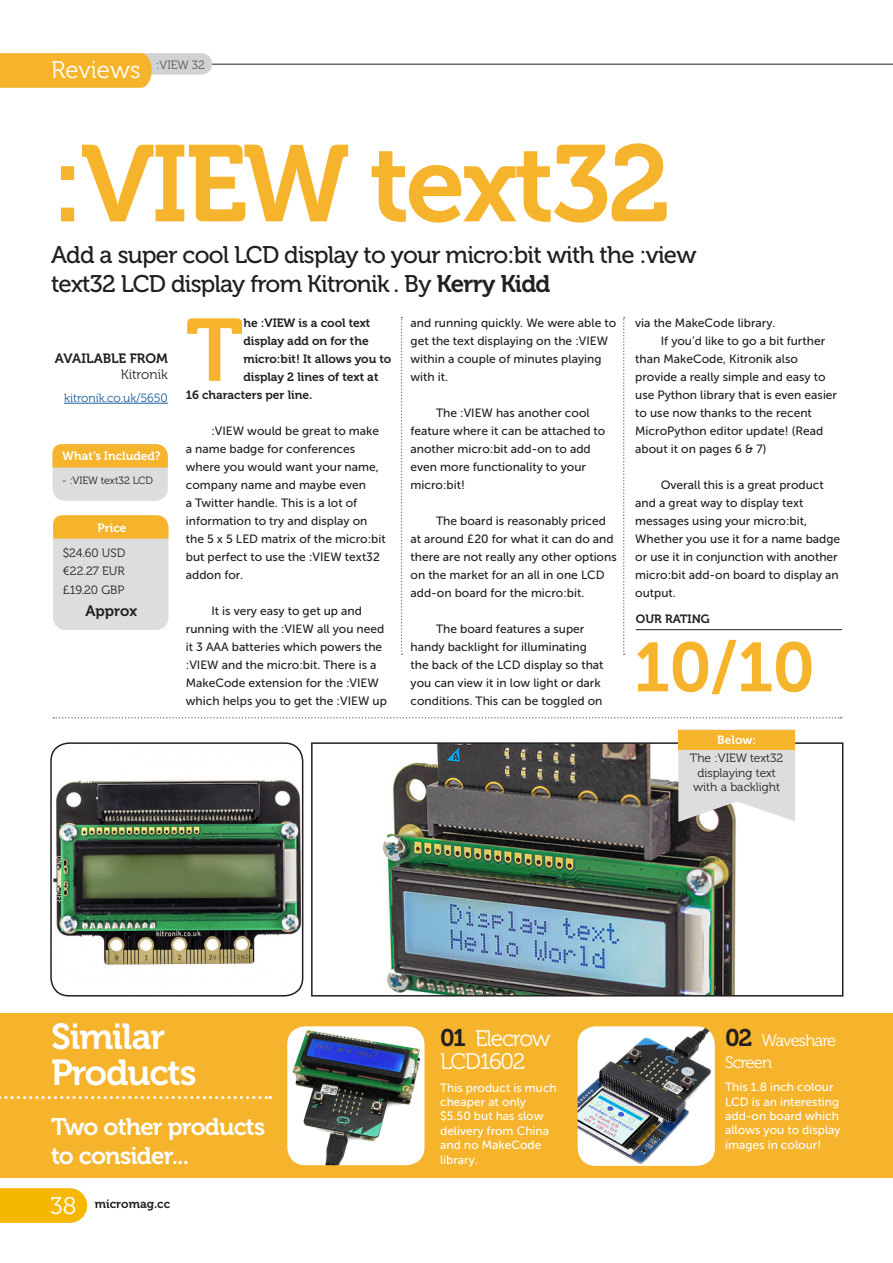
<style>
.page{position:relative;width:893px;height:1263px;background:#fff}
.page>*{position:absolute;margin:0;border:0;box-sizing:border-box;transform-origin:0 0}
.Lead_Headline{font:108px "Museo 700";letter-spacing:-.03em;color:#f5b42b}
.Lead_1st_Par{font:88.05px "Museo 700";color:#f5b42b}
.Pullout_Quote{font:69px "Museo 700";color:#f5b42b}
.Downpage_Headline{font:36px/36px "Museo 700";letter-spacing:-.03em;color:#fff}
.Underline{font:24px/28.8px "Museo 500";letter-spacing:-.03em;color:#231f20}
.t1{font:24px/28.8px "Museo 700";letter-spacing:-.03em;color:#fff}
.t2{font:24px "Museo 300";color:#fff}
.List_Heading_-_White{font:22.5px/22.2px "Museo 300";letter-spacing:-.055em;color:#fff}
.List_Heading_-_White-2{font:16.5px/22.2px "Museo 300";letter-spacing:-.05em;color:#fff}
.Stats_-_Panel{font:15px "Museo 700";color:#231f20}
.t3{font:13.5px "Museo 700";color:#231f20}
.Stats_Body{font:13.5px "Museo 300";color:#231f20}
.Lead_-_Body{font:12px/18px "Museo Sans 500";color:#231f20}
.Downpage_-_Body_-_Wh{font:12px/14.4px "Museo Sans 500";color:#fff}
.Lead_1st_Par-2{font:12px "Museo 700";color:#231f20}
.Stats_-_Panel-2{font:12px/14.4px "Museo 300";color:#231f20;text-align:center}
.t4{font:12px "Museo 700";color:#fff}
.Stats_Body-2{font:12px "Museo 300";color:#175d9e}
.t5{font:12px "Museo 300";color:#57585a}
.Stats_-_Panel-3{font:10.5px "Museo 300";color:#231f20}
.s1{font-family:"Museo 700"}
.s2{font-family:"Museo 700";font-size:24px;color:#231f20}
</style>
<div class="page">
<img style="left:51px;top:743px;width:252px;height:253px">
<div style="left:50px;top:742px;width:253px;height:254px;border:2px solid #231f20;border-radius:18px"></div>
<div style="left:53px;top:444px;width:115px;height:57px;background:#dcdddf;border-radius:13px"></div>
<svg style="left:53px;top:444px;width:115px;height:24px;background:#f4b633"></svg>
<hr style="left:64px;top:403px;width:104px;height:1px;background:#175d9e">
<hr style="left:636px;top:629px;width:206px;height:1px;background:#231f20">
<img style="left:382px;top:745px;width:354px;height:248px">
<div style="left:311px;top:742px;width:532px;height:254px;border:2px solid #231f20"></div>
<div style="left:0;top:1013px;width:893px;height:165px;background:#f5b42b"></div>
<svg style="left:678px;top:729px;width:117px;height:93px;background:#d9d9db"></svg>
<div style="left:678px;top:730px;width:117px;height:20px;background:#f5b42b"></div>
<hr style="left:5px;top:64px;width:888px;height:1px;background:#231f20">
<svg style="left:0;top:53px;width:212px;height:35px;background:#efc263"></svg>
<img style="left:287px;top:1026px;width:137px;height:139px">
<img style="left:578px;top:1026px;width:137px;height:140px">
<svg style="left:0;top:1096px;width:271px;height:3px"></svg>
<svg style="left:401px;top:317px;width:1px;height:338px"></svg>
<svg style="left:623px;top:317px;width:2px;height:338px"></svg>
<svg style="left:53px;top:717px;width:789px;height:1px"></svg>
<div style="left:53px;top:515px;width:115px;height:115px;background:#dcdddf;border-radius:13px"></div>
<svg style="left:53px;top:515px;width:115px;height:24px;background:#f4b633"></svg>
<svg style="left:0;top:1188px;width:87px;height:35px;background:#f5ba0c"></svg>
<p class="t2" style="left:51px;top:56px;width:91px">Reviews</p>
<p class="t5" style="left:156px;top:58px;width:50px">:VIEW 32</p>
<p class="Lead_Headline" style="left:51px;top:124px;width:621px">:VIEW text32</p>
<p class="Underline" style="left:51px;top:241px;width:647px">Add a super cool LCD display to your micro:bit with the :view text32 LCD display from Kitronik . By <span class="s1">Kerry Kidd</span></p>
<p class="t3" style="left:55px;top:351px;width:115px">AVAILABLE FROM</p>
<p class="Stats_Body" style="left:121px;top:367px;width:49px">Kitronik</p>
<p class="Stats_Body-2" style="left:64px;top:391px;width:105px">kitronik.co.uk/5650</p>
<p class="t4" style="left:62px;top:450px;width:100px">What’s Included?</p>
<p class="Stats_-_Panel-3" style="left:62px;top:475px;width:92px">- :VIEW text32 LCD</p>
<p class="t4" style="left:98px;top:521px;width:30px">Price</p>
<p class="Stats_-_Panel-2" style="left:63px;top:545px;width:64px">$24.60 USD</p>
<p class="Stats_-_Panel-2" style="left:63px;top:564px;width:63px">€22.27 EUR</p>
<p class="Stats_-_Panel-2" style="left:63px;top:583px;width:63px">£19.20 GBP</p>
<p class="Stats_-_Panel" style="left:86px;top:603px;width:53px">Approx</p>
<p class="Lead_1st_Par" style="left:186px;top:301px;width:59px">T</p>
<p class="Lead_1st_Par-2" style="left:243px;top:316px;width:128px">he :VIEW is a cool text</p>
<p class="Lead_1st_Par-2" style="left:243px;top:334px;width:127px">display add on for the</p>
<p class="Lead_1st_Par-2" style="left:243px;top:352px;width:150px">micro:bit! It allows you to</p>
<p class="Lead_1st_Par-2" style="left:243px;top:370px;width:137px">display 2 lines of text at</p>
<p class="Lead_1st_Par-2" style="left:186px;top:388px;width:128px">16 characters per line.</p>
<p class="Lead_-_Body" style="left:186px;top:422px;width:201px;text-indent:26px">:VIEW would be great to make a name badge for conferences where you would want your name, company name and maybe even<br>a Twitter handle. This is a lot of information to try and display on the 5 x 5 LED matrix of the micro:bit but perfect to use the :VIEW text32 addon for.</p>
<p class="Lead_-_Body" style="left:186px;top:602px;width:203px;text-indent:26px">It is very easy to get up and running with the :VIEW all you need it 3 AAA batteries which powers the :VIEW and the micro:bit. There is a<br>MakeCode extension for the :VIEW which helps you to get the :VIEW up</p>
<p class="Lead_-_Body" style="left:411px;top:314px;width:207px">and running quickly. We were able to get the text displaying on the :VIEW within a couple of minutes playing with it.</p>
<p class="Lead_-_Body" style="left:411px;top:404px;width:196px;text-indent:26px">The :VIEW has another cool feature where it can be attached to another micro:bit add-on to add even more functionality to your micro:bit!</p>
<p class="Lead_-_Body" style="left:411px;top:512px;width:208px;text-indent:26px">The board is reasonably priced at around £20 for what it can do and there are not really any other options on the market for an all in one LCD add-on board for the micro:bit.</p>
<p class="Lead_-_Body" style="left:411px;top:620px;width:194px;text-indent:26px">The board features a super handy backlight for illuminating the back of the LCD display so that you can view it in low light or dark conditions. This can be toggled on</p>
<p class="Lead_-_Body" style="left:635px;top:314px;width:142px">via the MakeCode library.</p>
<p class="Lead_-_Body" style="left:635px;top:332px;width:203px;text-indent:26px">If you’d like to go a bit further than MakeCode, Kitronik also provide a really simple and easy to use Python library that is even easier to use now thanks to the recent<br>MicroPython editor update! (Read about it on pages 6 &amp; 7)</p>
<p class="Lead_-_Body" style="left:635px;top:476px;width:206px;text-indent:26px">Overall this is a great product and a great way to display text messages using your micro:bit,<br>Whether you use it for a name badge or use it in conjunction with another micro:bit add-on board to display an output.</p>
<p class="Lead_1st_Par-2" style="left:636px;top:613px;width:76px">OUR RATING</p>
<p class="Pullout_Quote" style="left:634px;top:629px;width:183px">10/10</p>
<p class="t4" style="left:717px;top:733px;width:40px">Below:</p>
<p class="Stats_-_Panel-2" style="left:690px;top:751px;width:95px">The :VIEW text32 displaying text with a backlight</p>
<p class="Downpage_Headline" style="left:51px;top:1019px;width:147px">Similar<br>Products</p>
<p class="t1" style="left:51px;top:1113px;width:216px">Two other products to consider...</p>
<h3 class="t2" style="left:50px;top:1193px;width:28px">38</h3>
<p class="Lead_1st_Par-2" style="left:95px;top:1197px;width:77px">micromag.cc</p>
<p class="List_Heading_-_White" style="left:440px;top:1028px;width:112px"><span class="s2">01</span> Elecrow<br>LCD1602</p>
<p class="Downpage_-_Body_-_Wh" style="left:440px;top:1080px;width:118px">This product is much cheaper at only $5.50 but has slow delivery from China and no MakeCode library.</p>
<p class="List_Heading_-_White-2" style="left:725px;top:1030px;width:113px"><span class="s2">02</span> Waveshare<br>Screen</p>
<p class="Downpage_-_Body_-_Wh" style="left:725px;top:1080px;width:117px">This 1.8 inch colour<br>LCD is an interesting add-on board which allows you to display images in colour!</p>
</div>
